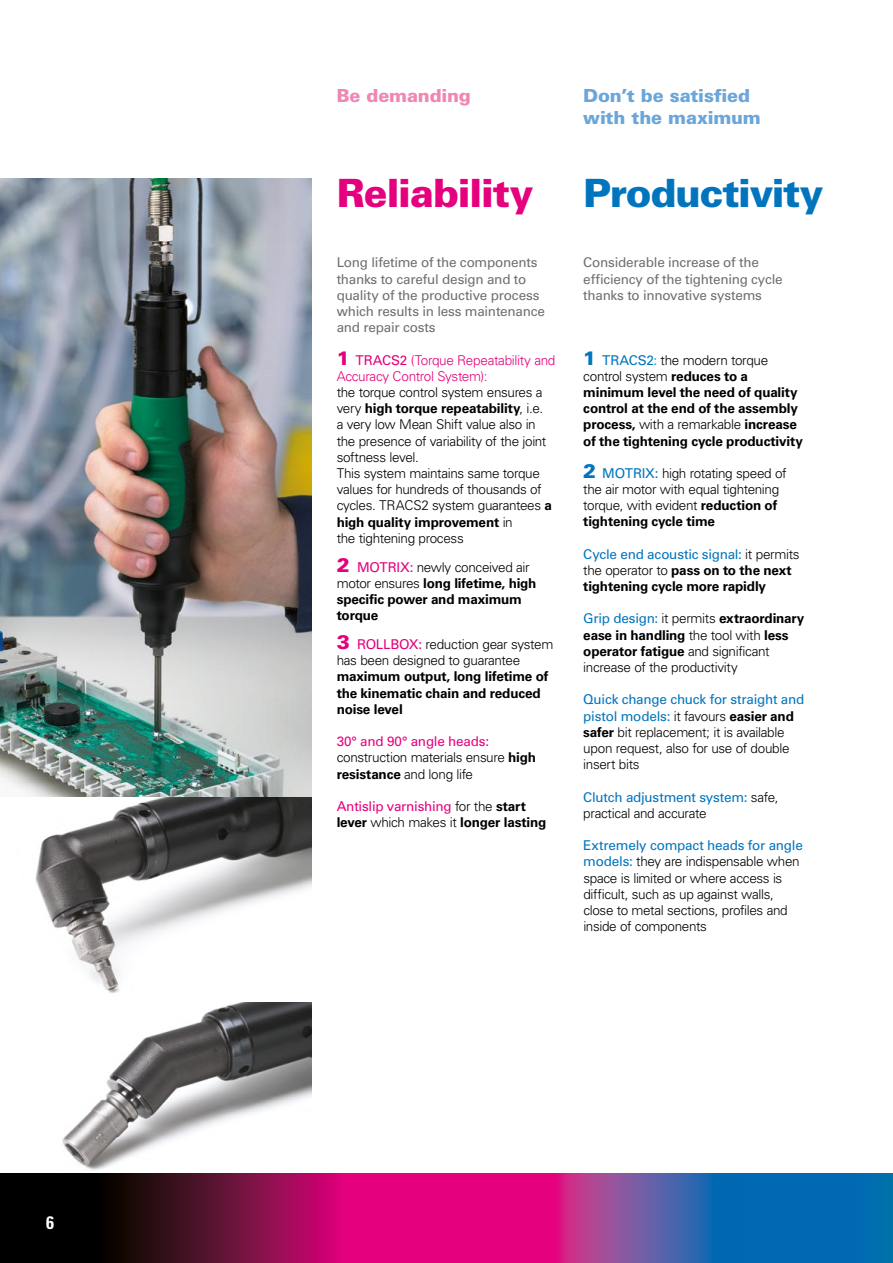
<style>
.page{position:relative;width:893px;height:1263px;background:#fff}
.page>*{position:absolute;margin:0;border:0;box-sizing:border-box;transform-origin:0 0}
.t1{font:900 39px "Univers LT Std";letter-spacing:-.04em;color:#0075be}
.t2{font:900 39px "Univers LT Std";letter-spacing:-.03em;color:#e5007d}
.t3{font:900 18px/21.6px "Univers LT Std";letter-spacing:-.01em;color:#6ba6da}
.t4{font:900 18px "Univers LT Std";letter-spacing:-.01em;color:#ef87b5}
.t5{font:700 condensed 18px "Univers LT Std";color:#fff}
.t6{font:300 13.5px/16.2px "Univers LT Std";letter-spacing:-.025em;color:#000}
.t7{font:700 13.5px/16.2px "Univers LT Std";letter-spacing:-.015em;color:#000}
.t8{font:13.5px/16.2px "Univers LT Std";letter-spacing:-.02em;color:#6f6f6e}
.t9{font:300 13.5px/16.2px "Univers LT Std";letter-spacing:-.025em;color:#e5007d}
.t10{font:13.5px "Univers LT Std";color:#e5007d}
.t11{font:13.5px "Univers LT Std";color:#0075be}
.s1{font-weight:900;font-size:19.5px}
.s2{font-weight:400}
.s3{font-weight:700}
.s4{font-weight:400;color:#e5007d}
.s5{font-weight:300}
.s6{font-weight:400;color:#0075be}
.s7{font-weight:400;color:#00b0eb}
.s8{font-weight:900;font-size:19.5px;color:#0075be}
</style>
<div class="page">
<img style="left:0;top:178px;width:311px;height:815px">
<img style="left:62px;top:1002px;width:249px;height:168px">
<div style="left:340px;top:1174px;width:215px;height:89px;background:#e5007d"></div>
<div style="left:89px;top:1174px;width:253px;height:89px;background:linear-gradient(to right,#000e00,#d40b77)"></div>
<svg style="left:555px;top:1174px;width:300px;height:89px;background:#435ca8"></svg>
<div style="left:855px;top:1174px;width:38px;height:89px;background:#006eae"></div>
<div style="left:0;top:1174px;width:97px;height:89px;background:#000"></div>
<h2 class="t5" style="left:46px;top:1212px;width:9px">6</h2>
<h2 class="t4" style="left:337px;top:85px;width:136px">Be demanding</h2>
<h2 class="t3" style="left:583px;top:85px;width:179px">Don’t be satisfied with the maximum</h2>
<h1 class="t2" style="left:337px;top:168px;width:198px">Reliability</h1>
<h1 class="t1" style="left:583px;top:168px;width:242px">Productivity</h1>
<p class="t8" style="left:337px;top:255px;width:210px">Long lifetime of the components thanks to careful design and to quality of the productive process which results in less maintenance and repair costs</p>
<p class="t10" style="left:337px;top:352px;width:37px"><span class="s1">1</span> Tracs</p>
<p class="t9" style="left:337px;top:352px;width:220px;text-indent:63px"><span class="s2">2</span> (Torque Repeatability and<br>Accuracy Control System):</p>
<p class="t6" style="left:337px;top:384px;width:217px">the torque control system ensures a very <span class="s3">high torque repeatability</span>, i.e. a very low Mean Shift value also in the presence of variability of the joint softness level.<br>This system maintains same torque values for hundreds of thousands of cycles. TRACS2 system guarantees <span class="s3">a high quality improvement</span> in<br>the tightening process</p>
<p class="t10" style="left:337px;top:559px;width:42px"><span class="s1">2</span> Motrix</p>
<p class="t7" style="left:337px;top:559px;width:201px;text-indent:73px"><span class="s4">:</span> <span class="s5">newly conceived air motor ensures</span> long lifetime, high specific power and maximum torque</p>
<p class="t10" style="left:337px;top:636px;width:39px"><span class="s1">3</span> Rollbox</p>
<p class="t6" style="left:337px;top:636px;width:218px;text-indent:82px"><span class="s4">:</span> reduction gear system has been designed to guarantee</p>
<p class="t7" style="left:337px;top:669px;width:213px">maximum output, long lifetime of the kinematic chain and reduced noise level</p>
<p class="t6" style="left:337px;top:733px;width:201px"><span class="s4">30° and 90° angle heads: </span>construction materials ensure <span class="s3">high resistance</span> and long life</p>
<p class="t7" style="left:337px;top:798px;width:211px"><span class="s4">Antislip varnishing</span> <span class="s5">for the</span> start lever <span class="s5">which makes it</span> longer lasting</p>
<p class="t8" style="left:583px;top:255px;width:201px">Considerable increase of the efficiency of the tightening cycle thanks to innovative systems</p>
<p class="t11" style="left:583px;top:352px;width:37px"><span class="s1">1</span> Tracs</p>
<p class="t7" style="left:583px;top:352px;width:221px;text-indent:63px"><span class="s6">2</span><span class="s7">:</span> <span class="s5">the modern torque control system</span> reduces to a minimum level the need of quality control at the end of the assembly process, <span class="s5">with a remarkable</span> increase of the tightening cycle productivity</p>
<p class="t6" style="left:583px;top:465px;width:205px"><span class="s8">2</span> <span class="s6">MOTRIX:</span> high rotating speed of the air motor with equal tightening torque, with evident <span class="s3">reduction of tightening cycle time</span></p>
<p class="t7" style="left:583px;top:546px;width:218px"><span class="s6">Cycle end acoustic signal:</span> <span class="s5">it permits the operator to</span> pass on to the next tightening cycle more rapidly</p>
<p class="t6" style="left:583px;top:610px;width:223px"><span class="s6">Grip design:</span> it permits <span class="s3">extraordinary ease in handling</span> the tool with <span class="s3">less operator fatigue</span> and significant increase of the productivity</p>
<p class="t6" style="left:583px;top:691px;width:223px"><span class="s6">Quick change chuck for straight and pistol models:</span> it favours <span class="s3">easier and safer</span> bit replacement; it is available upon request, also for use of double insert bits</p>
<p class="t6" style="left:583px;top:789px;width:197px"><span class="s6">Clutch adjustment system:</span> safe, practical and accurate</p>
<p class="t6" style="left:583px;top:837px;width:221px"><span class="s6">Extremely compact heads for angle models:</span> they are indispensable when space is limited or where access is difficult, such as up against walls, close to metal sections, profiles and inside of components</p>
</div>
